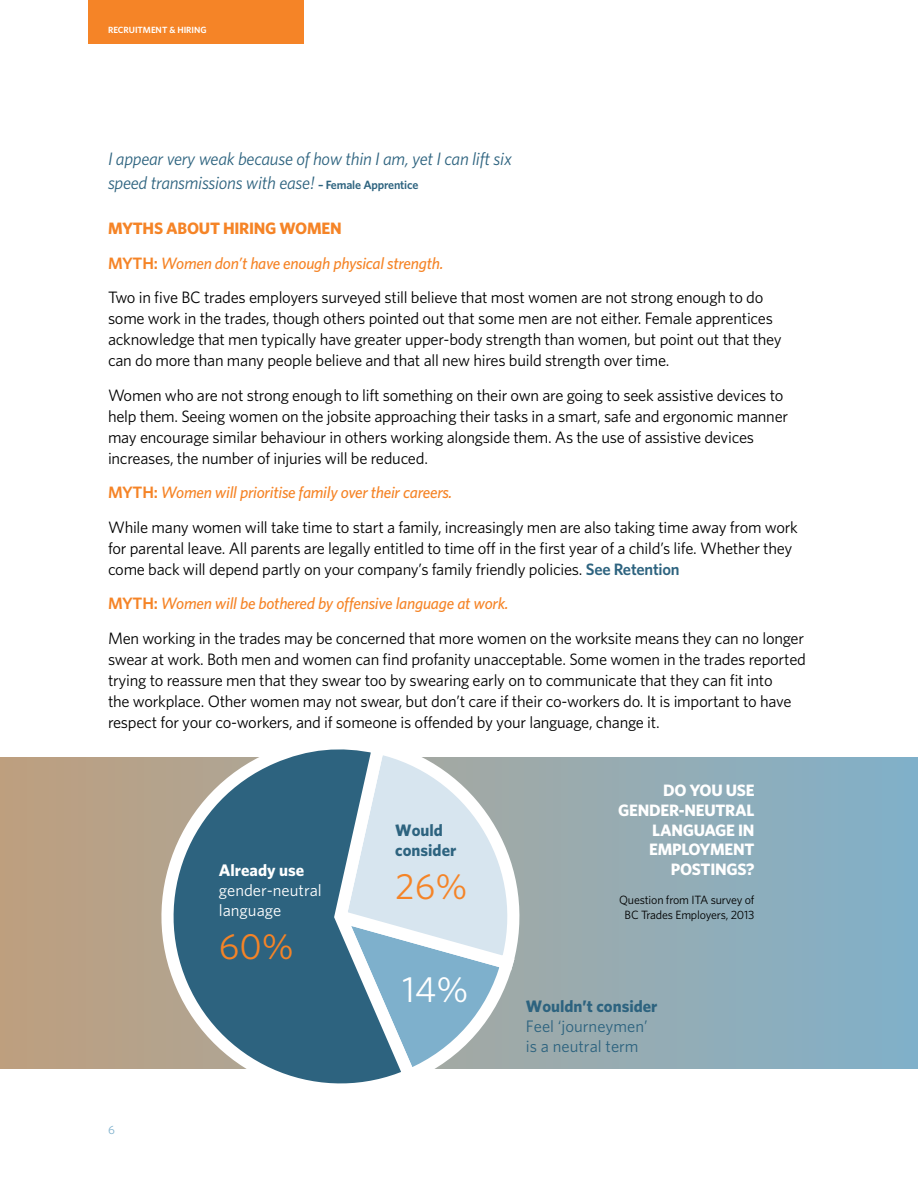
<style>
.page{position:relative;width:918px;height:1188px;background:#fff}
.page>*{position:absolute;margin:0;border:0;box-sizing:border-box;transform-origin:0 0}
.t1{font:36.45px "Whitney";color:#f58427}
.t2{font:36.45px "Whitney";color:#fff}
.t3{font:italic 18px/24px "Whitney";letter-spacing:-.015em;color:#2d637f}
.t4{font:16.65px/20px "Whitney";color:#2d637f}
.t5{font:700 16.65px/20px "Whitney";color:#2d637f}
.t6{font:16.65px/20px "Whitney";color:#fff}
.t7{font:700 16.65px "Whitney";color:#fff}
.t8{font:16.5px/21px "Whitney";letter-spacing:-.015em;color:#000}
.t9{font:700 16.5px/19.8px "Whitney";letter-spacing:-.015em;color:#fff;text-align:right}
.t10{font:12px/15px "Whitney";letter-spacing:-.015em;color:#000;text-align:center}
.t11{font:12px "Whitney";color:#7eb0cc}
.t12{font:600 9px "Whitney";color:#fff}
.s1{font-weight:600;font-style:normal;font-size:12px}
.s2{font-weight:700;color:#f58427}
.s3{font-weight:600;color:#f58427}
.s4{font-weight:500;font-style:italic;color:#f58427}
.s5{font-weight:600;color:#2d637f}
</style>
<div class="page">
<div style="left:88px;top:0;width:216px;height:44px;background:#f58427"></div>
<svg style="left:0;top:757px;width:918px;height:312px;background:#9ba9aa"></svg>
<svg style="left:425px;top:978px;width:105px;height:91px;background:#a1b8c2"></svg>
<svg style="left:425px;top:757px;width:105px;height:221px"></svg>
<svg style="left:162px;top:749px;width:263px;height:335px"></svg>
<p class="t12" style="left:108px;top:24px;width:100px">Recruitment &amp; Hiring</p>
<p class="t3" style="left:108px;top:146px;width:405px">I appear very weak because of how thin I am, yet I can lift six speed transmissions with ease! <span class="s1">– Female Apprentice</span></p>
<p class="t8" style="left:108px;top:211px;width:657px;line-height:34.5px"><span class="s2">MYTHS ABOUT HIRING WOMEN<br></span><span class="s3">MYTH:</span> <span class="s4">Women don’t have enough physical strength.<br></span>Two in five BC trades employers surveyed still believe that most women are not strong enough to do</p>
<p class="t8" style="left:108px;top:308px;width:675px">some work in the trades, though others pointed out that some men are not either. Female apprentices acknowledge that men typically have greater upper-body strength than women, but point out that they can do more than many people believe and that all new hires build strength over time.</p>
<p class="t8" style="left:108px;top:384px;width:682px">Women who are not strong enough to lift something on their own are going to seek assistive devices to help them. Seeing women on the jobsite approaching their tasks in a smart, safe and ergonomic manner may encourage similar behaviour in others working alongside them. As the use of assistive devices increases, the number of injuries will be reduced.</p>
<p class="t8" style="left:108px;top:475px;width:691px;line-height:34.5px"><span class="s3">MYTH:</span> <span class="s4">Women will prioritise family over their careers.<br></span>While many women will take time to start a family, increasingly men are also taking time away from work</p>
<p class="t8" style="left:108px;top:537px;width:686px">for parental leave. All parents are legally entitled to time off in the first year of a child’s life. Whether they come back will depend partly on your company’s family friendly policies. <span class="s5">See Retention</span></p>
<p class="t8" style="left:108px;top:586px;width:698px;line-height:34.5px"><span class="s3">MYTH:</span> <span class="s4">Women will be bothered by offensive language at work.<br></span>Men working in the trades may be concerned that more women on the worksite means they can no longer</p>
<p class="t8" style="left:108px;top:648px;width:699px">swear at work. Both men and women can find profanity unacceptable. Some women in the trades reported trying to reassure men that they swear too by swearing early on to communicate that they can fit into<br>the workplace. Other women may not swear, but don’t care if their co-workers do. It is important to have respect for your co-workers, and if someone is offended by your language, change it.</p>
<p class="t11" style="left:108px;top:1122px;width:8px">6</p>
<p class="t7" style="left:219px;top:859px;width:87px">ALREADY USE</p>
<p class="t6" style="left:219px;top:880px;width:105px">gender-neutral language</p>
<h1 class="t1" style="left:219px;top:923px;width:77px">60%</h1>
<p class="t5" style="left:395px;top:820px;width:63px">WOULD<br>CONSIDER</p>
<h1 class="t1" style="left:395px;top:863px;width:74px">26%</h1>
<h1 class="t2" style="left:402px;top:965px;width:68px">14%</h1>
<p class="t9" style="left:618px;top:780px;width:138px">DO YOU USE<br>GENDER-NEUTRAL<br>LANGUAGE IN<br>EMPLOYMENT<br>POSTINGS?</p>
<p class="t10" style="left:619px;top:892px;width:137px">Question from ITA survey of<br>BC Trades Employers, 2013</p>
<p class="t5" style="left:526px;top:996px;width:133px">WOULDN’T CONSIDER</p>
<p class="t4" style="left:526px;top:1016px;width:123px">Feel ‘journeymen’ is a neutral term</p>
</div>
